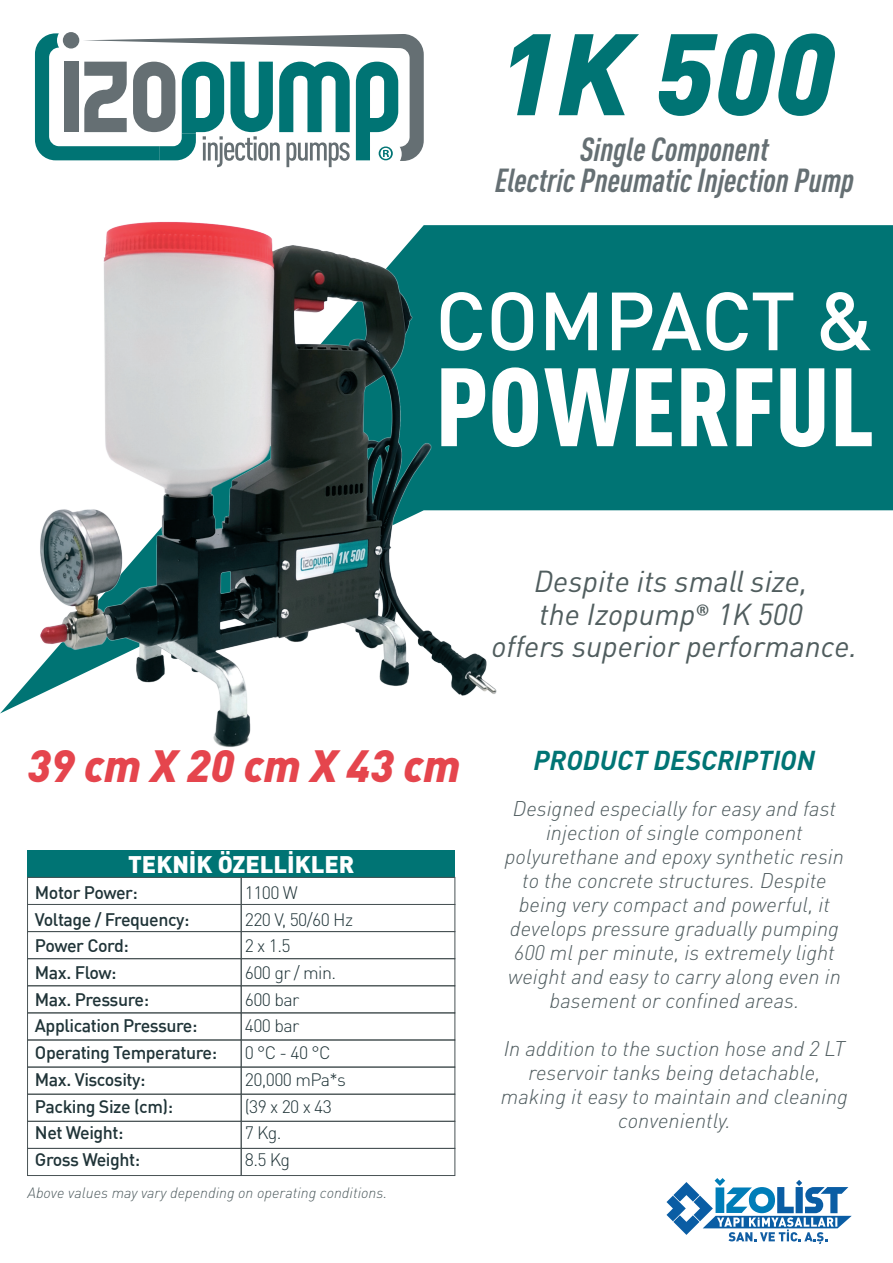
<style>
.page{position:relative;width:893px;height:1263px;background:#fff}
.page>*{position:absolute;margin:0;border:0;box-sizing:border-box;transform-origin:0 0}
.t1{font:italic 900 113.85px "DIN Pro";color:#007474}
.t2{font:900 condensed 109.35px "DIN Pro";color:#fff}
.t3{font:500 81px "DIN";letter-spacing:-.005em;color:#fff}
.t4{font:italic 900 44.55px "DIN Pro";color:#e5454d}
.t5{font:italic 700 condensed 32.85px/31px "DIN Pro";color:#656f73;text-align:center}
.t6{font:italic 30px/32.7px "DIN Pro";color:#505d5e;text-align:center}
.t7{font:italic 700 27px "DIN Pro";color:#007474}
.t8{font:900 23.7px "DIN Pro";color:#fff}
.t9{font:italic 300 21px/24px "DIN Pro";color:#4f5c5f;text-align:center}
.t10{font:500 17.85px/26.7px "DIN";letter-spacing:-.025em;color:#203438}
.t11{font:300 17.85px/26.7px "DIN Pro";letter-spacing:-.035em;color:#203438}
.t12{font:italic 300 14.85px "DIN Pro";color:#4f5c5f}
.s1{font-family:"Calibri";font-style:normal}
</style>
<div class="page">
<svg style="left:0;top:225px;width:893px;height:488px;fill:#007474"></svg>
<div style="left:28px;top:850px;width:427px;height:27px;background:#007474"></div>
<div style="left:27px;top:877px;width:215px;height:28px;border:1px solid #495355"></div>
<div style="left:27px;top:904px;width:215px;height:28px;border:1px solid #495355"></div>
<div style="left:27px;top:931px;width:215px;height:28px;border:1px solid #495355"></div>
<div style="left:27px;top:958px;width:215px;height:28px;border:1px solid #495355"></div>
<div style="left:27px;top:985px;width:215px;height:28px;border:1px solid #495355"></div>
<div style="left:27px;top:1012px;width:215px;height:28px;border:1px solid #495355"></div>
<div style="left:27px;top:1039px;width:215px;height:28px;border:1px solid #495355"></div>
<div style="left:27px;top:1067px;width:215px;height:27px;border:1px solid #495355"></div>
<div style="left:27px;top:1094px;width:215px;height:28px;border:1px solid #495355"></div>
<div style="left:27px;top:1121px;width:215px;height:28px;border:1px solid #495355"></div>
<div style="left:27px;top:1148px;width:215px;height:28px;border:1px solid #495355"></div>
<div style="left:241px;top:877px;width:214px;height:28px;border:1px solid #495355"></div>
<div style="left:241px;top:904px;width:214px;height:28px;border:1px solid #495355"></div>
<div style="left:241px;top:931px;width:214px;height:28px;border:1px solid #495355"></div>
<div style="left:241px;top:958px;width:214px;height:28px;border:1px solid #495355"></div>
<div style="left:241px;top:985px;width:214px;height:28px;border:1px solid #495355"></div>
<div style="left:241px;top:1012px;width:214px;height:28px;border:1px solid #495355"></div>
<div style="left:241px;top:1039px;width:214px;height:28px;border:1px solid #495355"></div>
<div style="left:241px;top:1067px;width:214px;height:27px;border:1px solid #495355"></div>
<div style="left:241px;top:1094px;width:214px;height:28px;border:1px solid #495355"></div>
<div style="left:241px;top:1121px;width:214px;height:28px;border:1px solid #495355"></div>
<div style="left:241px;top:1148px;width:214px;height:28px;border:1px solid #495355"></div>
<svg style="left:666px;top:1178px;width:186px;height:66px"></svg>
<img style="left:12px;top:221px;width:491px;height:526px">
<svg style="left:35px;top:33px;width:389px;height:134px"></svg>
<h1 class="t1" style="left:497px;top:-22px;width:339px">1K 500</h1>
<h3 class="t5" style="left:495px;top:131px;width:360px">Single Component<br>Electric Pneumatic Injection Pump</h3>
<h3 class="t3" style="left:435px;top:269px;width:440px">COMPACT &amp;</h3>
<h2 class="t2" style="left:435px;top:322px;width:440px">POWERFUL</h2>
<h3 class="t6" style="left:492px;top:562px;width:367px">Despite its small size,<br>the Izopump<span class="s1">®</span> 1K 500<br>offers superior performance.</h3>
<h3 class="t4" style="left:28px;top:728px;width:435px">39 cm X 20 cm X 43 cm</h3>
<p class="t8" style="left:128px;top:844px;width:228px">TEKNİK ÖZELLİKLER</p>
<p class="t10" style="left:35px;top:878px;width:184px">Motor Power:<br>Voltage / Frequency:<br>Power Cord:<br>Max. Flow:<br>Max. Pressure:<br>Application Pressure:<br>Operating Temperature:<br>Max. Viscosity:<br>Packing Size (cm):<br>Net Weight:<br>Gross Weight:</p>
<p class="t11" style="left:245px;top:877px;width:110px">1100 W<br>220 V, 50/60 Hz<br>2 x 1.5<br>600 gr / min.<br>600 bar<br>400 bar<br>0 °C - 40 °C<br>20,000 mPa*s (39 x 20 x 43<br>7 Kg.<br>8.5 Kg</p>
<p class="t12" style="left:28px;top:1181px;width:361px">Above values may vary depending on operating conditions.</p>
<p class="t7" style="left:533px;top:738px;width:283px">PRODUCT DESCRIPTION</p>
<p class="t9" style="left:505px;top:795px;width:341px">Designed especially for easy and fast injection of single component polyurethane and epoxy synthetic resin to the concrete structures. Despite being very compact and powerful, it develops pressure gradually pumping 600 ml per minute, is extremely light weight and easy to carry along even in basement or confined areas.</p>
<p class="t9" style="left:501px;top:1035px;width:349px">In addition to the suction hose and 2 LT reservoir tanks being detachable, making it easy to maintain and cleaning conveniently.</p>
</div>
